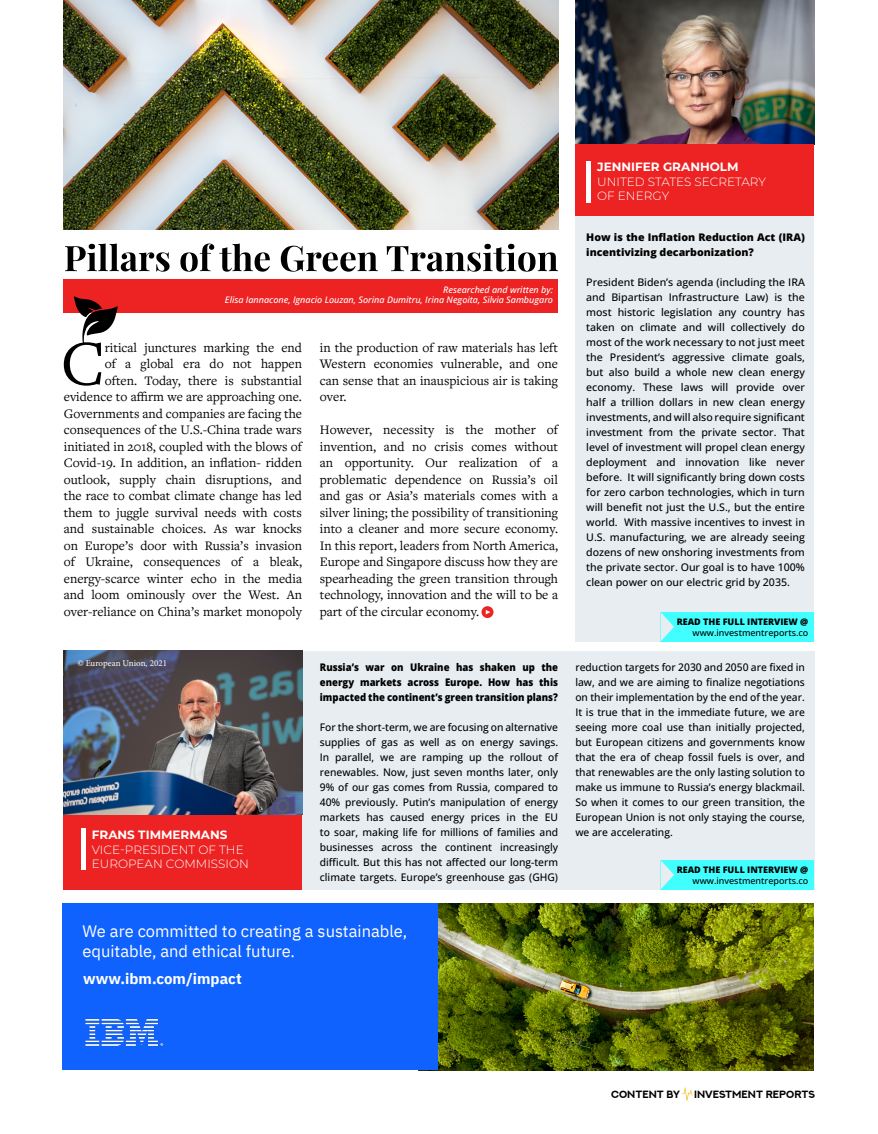
<style>
.page{position:relative;width:878px;height:1134px;background:#fff}
.page>*{position:absolute;margin:0;border:0;box-sizing:border-box;transform-origin:0 0}
.t1{font:66.3px "Freight Text Pro";color:#000}
.t2{font:16.5px/19.8px "IBM Plex Sans";color:#fff}
.t3{font:700 15px "IBM Plex Sans";color:#fff}
.t4{font:13.5px/16.5px "Freight Text Pro";color:#000;text-align:justify}
.t5{font:300 12px/14.4px "Montserrat";color:#fff}
.t6{font:700 12px "Montserrat";color:#fff}
.t7{font:500 10.5px/15px "Open Sans";color:#000;text-align:justify}
.t8{font:800 10.5px/15px "Open Sans";color:#000;text-align:justify;scale:.91 1}
.t9{font:800 10.5px/15px "Open Sans";color:#000}
.t10{font:700 10.5px "NEXTART";color:#000}
.t11{font:italic 500 9px/10.5px "Open Sans";color:#fff;text-align:right}
.t12{font:500 9px "Open Sans";color:#000}
.t13{font:800 9px "Open Sans";color:#000}
.t14{font:9px "Minion Pro";color:#fff}
</style>
<div class="page">
<div style="left:64px;top:279px;width:494px;height:33px;background:#ed2323"></div>
<div style="left:302px;top:651px;width:512px;height:239px;background:#e8edf1"></div>
<div style="left:575px;top:216px;width:239px;height:426px;background:#e8edf1"></div>
<svg style="left:681px;top:1087px;width:11px;height:14px"></svg>
<svg style="left:65px;top:244px;width:493px;height:28px"></svg>
<img style="left:575px;top:0;width:239px;height:145px">
<div style="left:575px;top:145px;width:239px;height:71px;background:#ed2323"></div>
<div style="left:586px;top:161px;width:5px;height:42px;background:#fff"></div>
<img style="left:64px;top:0;width:494px;height:230px">
<svg style="left:74px;top:296px;width:44px;height:48px"></svg>
<div style="left:481px;top:606px;width:12px;height:12px;background:#ed2323;border-radius:50%"></div>
<svg style="left:485px;top:610px;width:5px;height:4px"></svg>
<img style="left:438px;top:903px;width:375px;height:167px">
<div style="left:63px;top:903px;width:375px;height:167px;background:#0f62fe"></div>
<img style="left:85px;top:1018px;width:79px;height:29px">
<div style="left:64px;top:814px;width:238px;height:76px;background:#ed2323"></div>
<img style="left:64px;top:651px;width:238px;height:163px">
<div style="left:81px;top:829px;width:5px;height:41px;background:#fff"></div>
<div style="left:660px;top:612px;width:154px;height:30px;background:#42ffff"></div>
<svg style="left:660px;top:612px;width:14px;height:30px"></svg>
<div style="left:660px;top:860px;width:154px;height:30px;background:#42ffff"></div>
<svg style="left:660px;top:860px;width:14px;height:30px"></svg>
<p class="t11" style="left:225px;top:284px;width:329px">Researched and written by:<br>Elisa Iannacone, Ignacio Louzan, Sorina Dumitru, Irina Negoita, Silvia Sambugaro</p>
<p class="t4" style="left:64px;top:339px;width:240px;text-align:right">ritical junctures marking the end<br>of a global era do not happen<br>often. Today, there is substantial evidence to affirm we are approaching one.<br>Governments and companies are facing the consequences of the U.S.-China trade wars initiated in 2018, coupled with the blows of Covid-19. In addition, an inflation- ridden outlook, supply chain disruptions, and the race to combat climate change has led them to juggle survival needs with costs and sustainable choices. As war knocks on Europe’s door with Russia’s invasion of Ukraine, consequences of a bleak, energy-scarce winter echo in the media and loom ominously over the West. An over-reliance on China’s market monopoly</p>
<p class="t4" style="left:320px;top:339px;width:240px">in the production of raw materials has left Western economies vulnerable, and one can sense that an inauspicious air is taking over.</p>
<h1 class="t1" style="left:61px;top:320px;width:46px">C</h1>
<p class="t4" style="left:320px;top:421px;width:240px">However, necessity is the mother of invention, and no crisis comes without an opportunity. Our realization of a problematic dependence on Russia’s oil and gas or Asia’s materials comes with a silver lining; the possibility of transitioning into a cleaner and more secure economy.<br>In this report, leaders from North America, Europe and Singapore discuss how they are spearheading the green transition through technology, innovation and the will to be a part of the circular economy.</p>
<p class="t14" style="left:77px;top:657px;width:91px">© European Union, 2021</p>
<p class="t6" style="left:92px;top:827px;width:137px">FRANS TIMMERMANS</p>
<p class="t5" style="left:92px;top:842px;width:158px">VICE-PRESIDENT OF THE<br>EUROPEAN COMMISSION</p>
<p class="t8" style="left:320px;top:659px;width:263px">Russia’s war on Ukraine has shaken up the energy markets across Europe. How has this impacted the continent’s green transition plans?</p>
<p class="t7" style="left:320px;top:719px;width:240px">For the short-term, we are focusing on alternative supplies of gas as well as on energy savings.<br>In parallel, we are ramping up the rollout of renewables. Now, just seven months later, only 9% of our gas comes from Russia, compared to 40% previously. Putin’s manipulation of energy markets has caused energy prices in the EU to soar, making life for millions of families and businesses across the continent increasingly difficult. But this has not affected our long-term climate targets. Europe’s greenhouse gas (GHG)</p>
<h2 class="t2" style="left:82px;top:920px;width:326px">We are committed to creating a sustainable, equitable, and ethical future.</h2>
<h3 class="t3" style="left:83px;top:967px;width:160px">www.ibm.com/impact</h3>
<p class="t6" style="left:597px;top:159px;width:143px">JENNIFER GRANHOLM</p>
<p class="t5" style="left:597px;top:174px;width:170px">UNITED STATES SECRETARY<br>OF ENERGY</p>
<p class="t9" style="left:586px;top:229px;width:220px">How is the Inflation Reduction Act (IRA) incentivizing decarbonization?</p>
<p class="t7" style="left:586px;top:274px;width:220px">President Biden’s agenda (including the IRA and Bipartisan Infrastructure Law) is the most historic legislation any country has taken on climate and will collectively do most of the work necessary to not just meet the President’s aggressive climate goals, but also build a whole new clean energy economy. These laws will provide over half a trillion dollars in new clean energy investments, and will also require significant investment from the private sector. That level of investment will propel clean energy deployment and innovation like never before. It will significantly bring down costs for zero carbon technologies, which in turn will benefit not just the U.S., but the entire world. With massive incentives to invest in U.S. manufacturing, we are already seeing dozens of new onshoring investments from the private sector. Our goal is to have 100% clean power on our electric grid by 2035.</p>
<p class="t13" style="left:676px;top:616px;width:133px">READ THE FULL INTERVIEW @</p>
<p class="t12" style="left:692px;top:626px;width:117px">www.investmentreports.co</p>
<p class="t7" style="left:575px;top:659px;width:231px">reduction targets for 2030 and 2050 are fixed in law, and we are aiming to finalize negotiations on their implementation by the end of the year.<br>It is true that in the immediate future, we are seeing more coal use than initially projected, but European citizens and governments know that the era of cheap fossil fuels is over, and that renewables are the only lasting solution to make us immune to Russia’s energy blackmail.<br>So when it comes to our green transition, the European Union is not only staying the course, we are accelerating.</p>
<p class="t13" style="left:676px;top:864px;width:133px">READ THE FULL INTERVIEW @</p>
<p class="t12" style="left:692px;top:874px;width:117px">www.investmentreports.co</p>
<p class="t10" style="left:611px;top:1088px;width:70px">CONTENT BY</p>
<p class="t10" style="left:694px;top:1088px;width:122px">INVESTMENT REPORTS</p>
</div>
